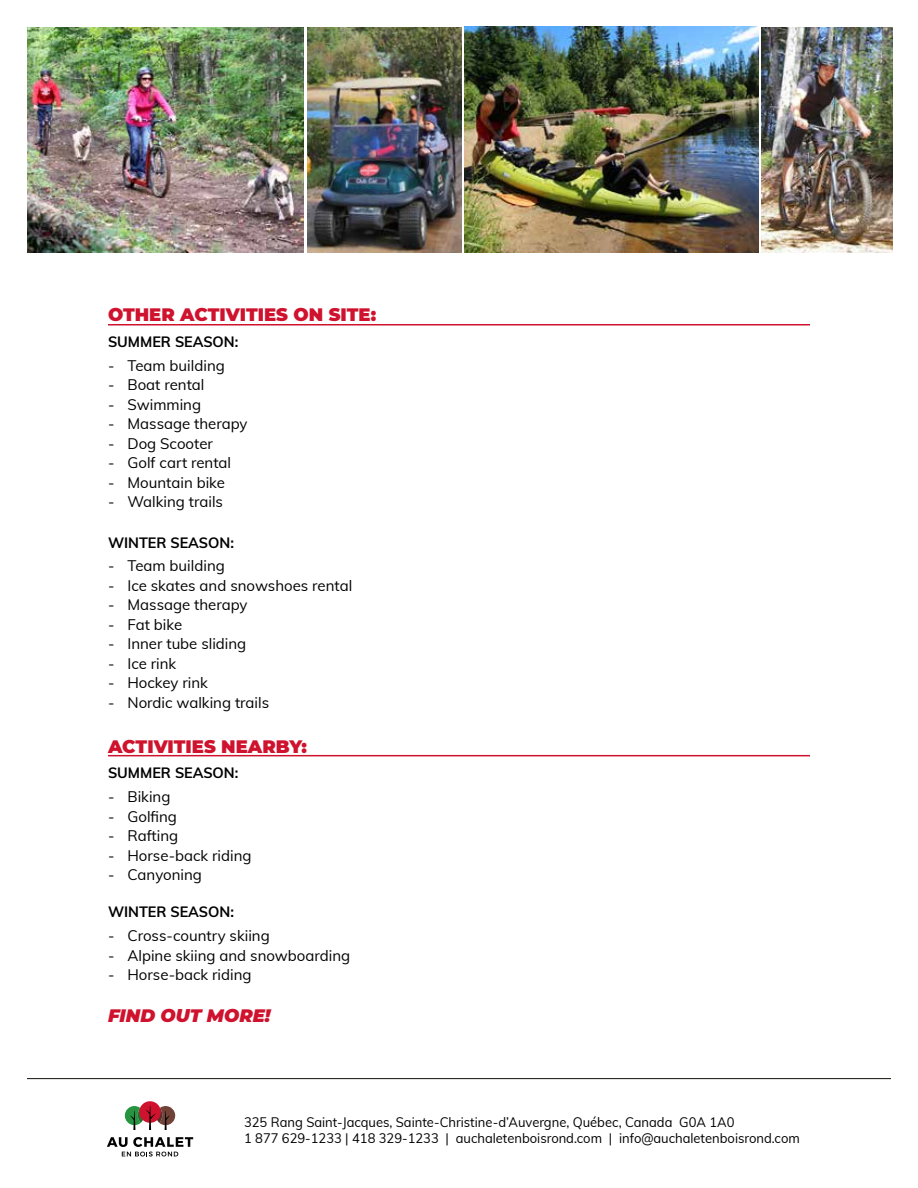
<style>
.page{position:relative;width:918px;height:1188px;background:#fff}
.page>*{position:absolute;margin:0;border:0;box-sizing:border-box;transform-origin:0 0}
.t1{font:900 18px "Montserrat";color:#cf122d}
.t2{font:italic 900 18px "Montserrat";color:#cf122d}
.t3{font:15px "Muli";color:#000}
.t4{font:700 15px "Muli";color:#000;scale:.96 1}
.t5{font:13.5px/16.2px "Muli";color:#000;scale:.96 1}
</style>
<div class="page">
<svg style="left:107px;top:1137px;width:86px;height:20px"></svg>
<svg style="left:139px;top:1101px;width:22px;height:22px"></svg>
<svg style="left:125px;top:1106px;width:50px;height:24px"></svg>
<hr style="left:27px;top:1078px;width:864px;height:1px;background:#12110c">
<img style="left:27px;top:27px;width:276px;height:226px">
<img style="left:761px;top:27px;width:131px;height:226px">
<img style="left:464px;top:27px;width:294px;height:226px">
<img style="left:308px;top:27px;width:153px;height:226px">
<hr style="left:108px;top:324px;width:702px;height:2px;background:#cf122d">
<hr style="left:108px;top:755px;width:702px;height:1px;background:#cf122d">
<p class="t1" style="left:108px;top:302px;width:270px">OTHER ACTIVITIES ON SITE:</p>
<p class="t4" style="left:108px;top:330px;width:137px">SUMMER SEASON:</p>
<p class="t3" style="left:108px;top:354px;width:118px">- Team building</p>
<p class="t3" style="left:108px;top:374px;width:98px">- Boat rental</p>
<p class="t3" style="left:108px;top:393px;width:95px">- Swimming</p>
<p class="t3" style="left:108px;top:413px;width:141px">- Massage therapy</p>
<p class="t3" style="left:108px;top:432px;width:106px">- Dog Scooter</p>
<p class="t3" style="left:108px;top:452px;width:125px">- Golf cart rental</p>
<p class="t3" style="left:108px;top:471px;width:119px">- Mountain bike</p>
<p class="t3" style="left:108px;top:491px;width:117px">- Walking trails</p>
<p class="t4" style="left:108px;top:531px;width:133px">WINTER SEASON:</p>
<p class="t3" style="left:108px;top:555px;width:118px">- Team building</p>
<p class="t3" style="left:108px;top:575px;width:246px">- Ice skates and snowshoes rental</p>
<p class="t3" style="left:108px;top:594px;width:141px">- Massage therapy</p>
<p class="t3" style="left:108px;top:614px;width:76px">- Fat bike</p>
<p class="t3" style="left:108px;top:633px;width:140px">- Inner tube sliding</p>
<p class="t3" style="left:108px;top:653px;width:70px">- Ice rink</p>
<p class="t3" style="left:108px;top:672px;width:102px">- Hockey rink</p>
<p class="t3" style="left:108px;top:692px;width:163px">- Nordic walking trails</p>
<p class="t1" style="left:108px;top:733px;width:200px">ACTIVITIES NEARBY:</p>
<p class="t4" style="left:108px;top:762px;width:137px">SUMMER SEASON:</p>
<p class="t3" style="left:108px;top:786px;width:64px">- Biking</p>
<p class="t3" style="left:108px;top:805px;width:71px">- Golfing</p>
<p class="t3" style="left:108px;top:825px;width:72px">- Rafting</p>
<p class="t3" style="left:108px;top:844px;width:145px">- Horse-back riding</p>
<p class="t3" style="left:108px;top:864px;width:96px">- Canyoning</p>
<p class="t4" style="left:108px;top:901px;width:133px">WINTER SEASON:</p>
<p class="t3" style="left:108px;top:925px;width:163px">- Cross-country skiing</p>
<p class="t3" style="left:108px;top:944px;width:244px">- Alpine skiing and snowboarding</p>
<p class="t3" style="left:108px;top:964px;width:145px">- Horse-back riding</p>
<p class="t2" style="left:108px;top:1002px;width:164px">FIND OUT MORE!</p>
<p class="t5" style="left:244px;top:1113px;width:580px">325 Rang Saint-Jacques, Sainte-Christine-d’Auvergne, Québec, Canada G0A 1A0<br>1 877 629-1233 | 418 329-1233 | auchaletenboisrond.com | info@auchaletenboisrond.com</p>
</div>
